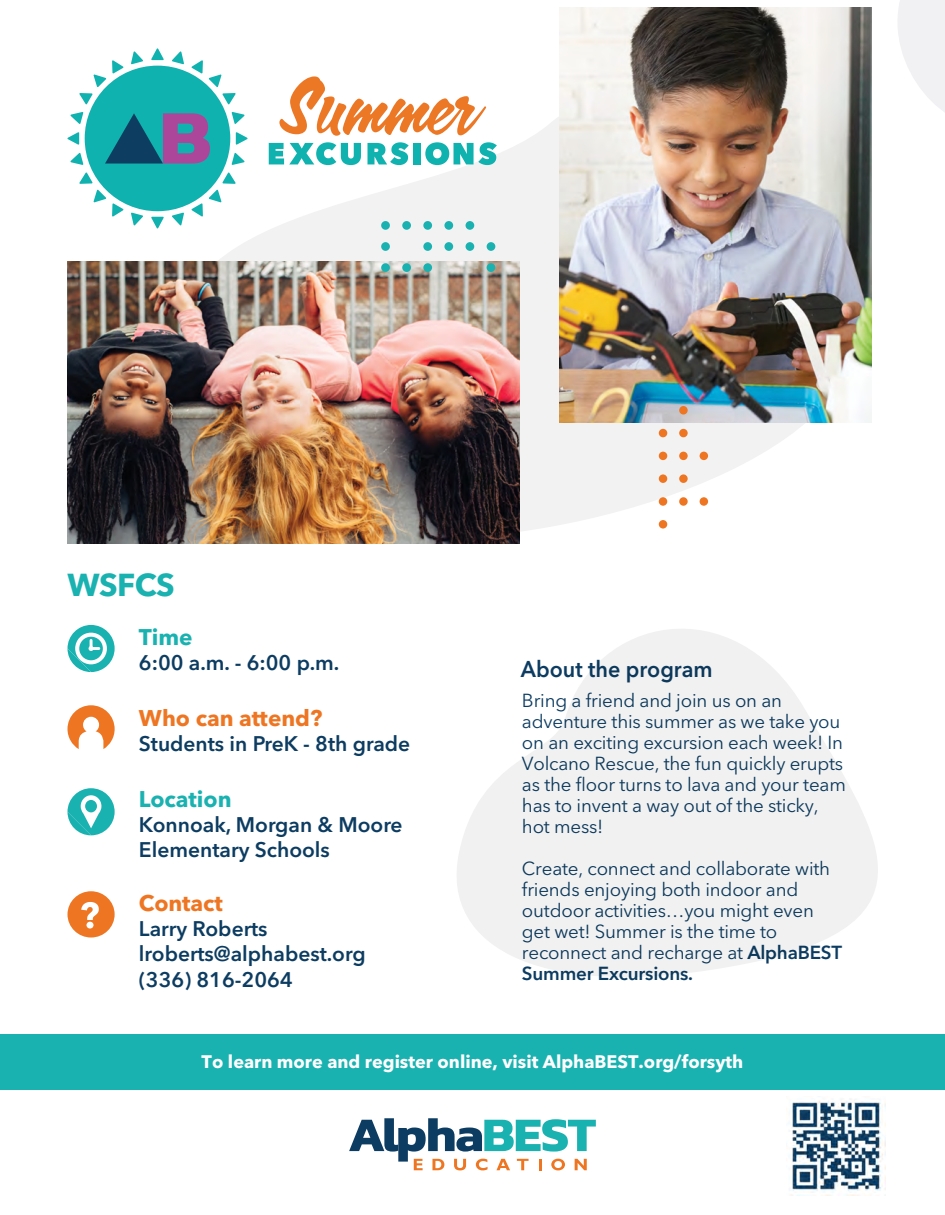
<style>
.page{position:relative;width:945px;height:1215px;background:#fff}
.page>*{position:absolute;margin:0;border:0;box-sizing:border-box;transform-origin:0 0}
.t1{font:700 31.5px "Avenir Next LT Pro";letter-spacing:-.015em;color:#1ab2b1}
.t2{font:600 22.65px "Avenir Next LT Pro";color:#0c3c61;scale:.95 1}
.t3{font:700 22.5px "Avenir Next LT Pro";color:#ee7623}
.t4{font:700 22.5px "Avenir Next LT Pro";color:#1ab2b1}
.t5{font:600 21px/25.2px "Avenir Next LT Pro";color:#0c3c61}
.t6{font:18.75px/21px "Avenir Next LT Pro";letter-spacing:-.01em;color:#0c3c61}
.t7{font:700 18px "Avenir Next LT Pro";color:#fff}
.s1{font-weight:600}
</style>
<div class="page">
<svg style="left:898px;top:0;width:47px;height:112px"></svg>
<svg style="left:349px;top:1118px;width:247px;height:52px"></svg>
<div style="left:0;top:1034px;width:945px;height:56px;background:#1ab2b1"></div>
<svg style="left:161px;top:40px;width:711px;height:504px"></svg>
<div style="left:68px;top:891px;width:47px;height:47px;background:#ee7623;border-radius:50%"></div>
<svg style="left:81px;top:902px;width:18px;height:27px"></svg>
<svg style="left:68px;top:788px;width:47px;height:47px"></svg>
<svg style="left:68px;top:705px;width:47px;height:44px"></svg>
<svg style="left:68px;top:625px;width:47px;height:47px"></svg>
<img style="left:68px;top:262px;width:451px;height:282px">
<img style="left:560px;top:8px;width:311px;height:414px">
<div style="left:381px;top:263px;width:9px;height:9px;background:#1ab2b1;border-radius:50%"></div>
<div style="left:381px;top:242px;width:9px;height:9px;background:#1ab2b1;border-radius:50%"></div>
<div style="left:381px;top:221px;width:9px;height:9px;background:#1ab2b1;border-radius:50%"></div>
<div style="left:402px;top:263px;width:9px;height:9px;background:#1ab2b1;border-radius:50%"></div>
<div style="left:402px;top:221px;width:9px;height:9px;background:#1ab2b1;border-radius:50%"></div>
<div style="left:423px;top:263px;width:9px;height:9px;background:#1ab2b1;border-radius:50%"></div>
<div style="left:423px;top:242px;width:9px;height:9px;background:#1ab2b1;border-radius:50%"></div>
<div style="left:423px;top:221px;width:9px;height:9px;background:#1ab2b1;border-radius:50%"></div>
<div style="left:444px;top:242px;width:9px;height:9px;background:#1ab2b1;border-radius:50%"></div>
<div style="left:444px;top:221px;width:9px;height:9px;background:#1ab2b1;border-radius:50%"></div>
<div style="left:466px;top:242px;width:8px;height:9px;background:#1ab2b1;border-radius:50%"></div>
<div style="left:466px;top:221px;width:8px;height:9px;background:#1ab2b1;border-radius:50%"></div>
<div style="left:487px;top:263px;width:8px;height:9px;background:#1ab2b1;border-radius:50%"></div>
<div style="left:487px;top:242px;width:8px;height:9px;background:#1ab2b1;border-radius:50%"></div>
<div style="left:679px;top:406px;width:9px;height:9px;background:#ee7623;border-radius:50%"></div>
<div style="left:659px;top:429px;width:8px;height:8px;background:#ee7623;border-radius:50%"></div>
<div style="left:679px;top:429px;width:9px;height:8px;background:#ee7623;border-radius:50%"></div>
<div style="left:659px;top:452px;width:8px;height:8px;background:#ee7623;border-radius:50%"></div>
<div style="left:679px;top:452px;width:9px;height:8px;background:#ee7623;border-radius:50%"></div>
<div style="left:700px;top:452px;width:8px;height:8px;background:#ee7623;border-radius:50%"></div>
<div style="left:659px;top:474px;width:8px;height:9px;background:#ee7623;border-radius:50%"></div>
<div style="left:679px;top:474px;width:9px;height:9px;background:#ee7623;border-radius:50%"></div>
<div style="left:659px;top:497px;width:8px;height:9px;background:#ee7623;border-radius:50%"></div>
<div style="left:679px;top:497px;width:9px;height:9px;background:#ee7623;border-radius:50%"></div>
<div style="left:700px;top:497px;width:8px;height:9px;background:#ee7623;border-radius:50%"></div>
<div style="left:659px;top:520px;width:8px;height:9px;background:#ee7623;border-radius:50%"></div>
<svg style="left:67px;top:48px;width:180px;height:180px"></svg>
<svg style="left:425px;top:142px;width:72px;height:23px"></svg>
<div style="left:414px;top:143px;width:7px;height:21px;background:#10b2b0"></div>
<svg style="left:367px;top:142px;width:42px;height:23px"></svg>
<svg style="left:269px;top:142px;width:92px;height:23px"></svg>
<svg style="left:279px;top:76px;width:207px;height:60px"></svg>
<svg style="left:457px;top:629px;width:421px;height:348px;fill:#f1f1f1"></svg>
<img style="left:789px;top:1099px;width:96px;height:97px">
<h1 class="t1" style="left:68px;top:566px;width:109px">WSFCS</h1>
<p class="t4" style="left:139px;top:623px;width:55px">Time</p>
<p class="t5" style="left:139px;top:650px;width:202px">6:00 a.m. - 6:00 p.m.</p>
<p class="t3" style="left:139px;top:704px;width:185px">Who can attend?</p>
<p class="t5" style="left:139px;top:731px;width:273px">Students in PreK - 8th grade</p>
<p class="t4" style="left:139px;top:785px;width:94px">Location</p>
<p class="t5" style="left:139px;top:812px;width:265px">Konnoak, Morgan &amp; Moore<br>Elementary Schools</p>
<p class="t3" style="left:139px;top:889px;width:86px">Contact</p>
<p class="t5" style="left:139px;top:916px;width:228px">Larry Roberts lroberts@alphabest.org (336) 816-2064</p>
<p class="t2" style="left:521px;top:655px;width:203px">About the program</p>
<p class="t6" style="left:522px;top:690px;width:325px">Bring a friend and join us on an adventure this summer as we take you on an exciting excursion each week! In<br>Volcano Rescue, the fun quickly erupts as the floor turns to lava and your team has to invent a way out of the sticky, hot mess!</p>
<p class="t6" style="left:522px;top:858px;width:322px">Create, connect and collaborate with friends enjoying both indoor and outdoor activities…you might even get wet! Summer is the time to reconnect and recharge at <span class="s1">AlphaBEST<br>Summer Excursions.</span></p>
<p class="t7" style="left:202px;top:1050px;width:543px">To learn more and register online, visit AlphaBEST.org/forsyth</p>
</div>
